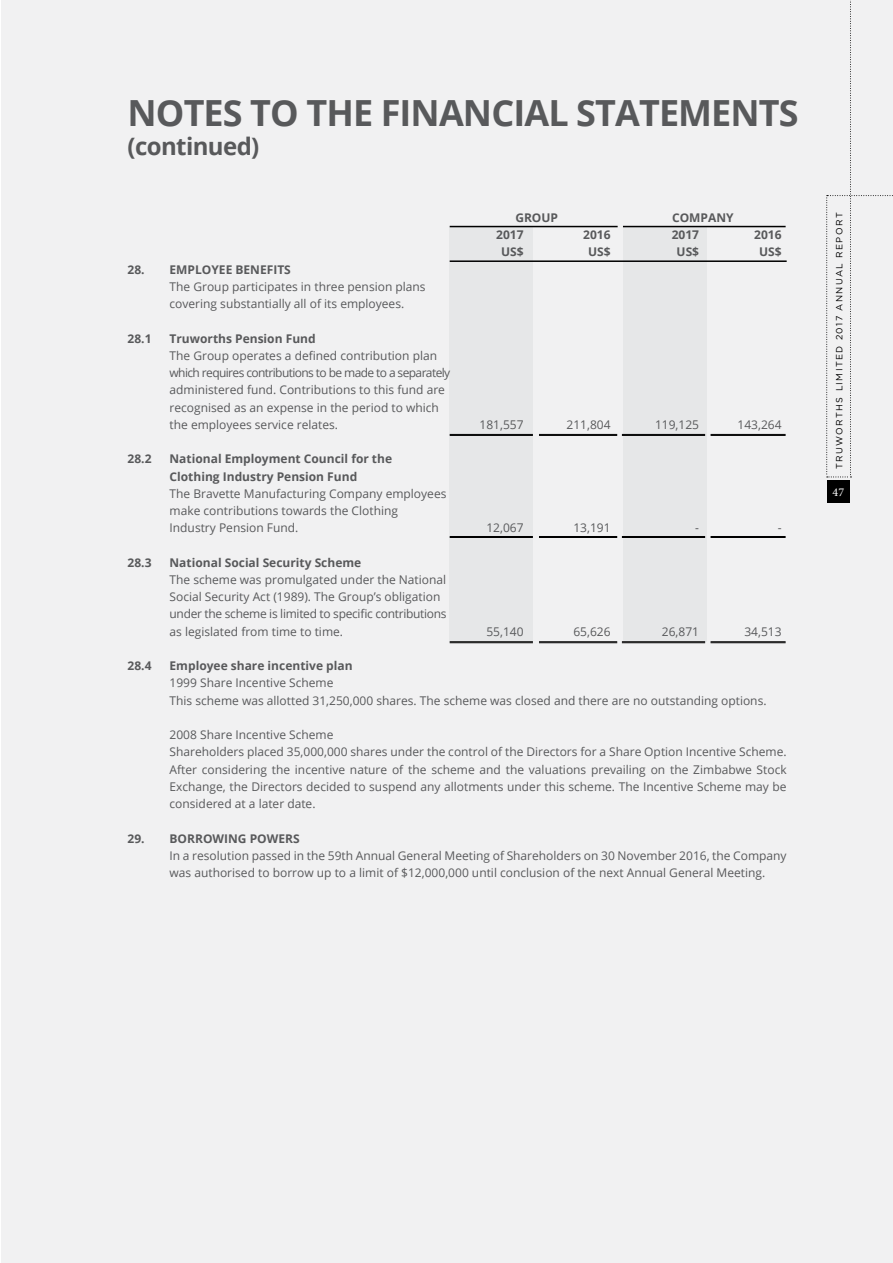
<style>
.page{position:relative;width:893px;height:1263px;background:#fff}
.page>*{position:absolute;margin:0;border:0;box-sizing:border-box;transform-origin:0 0}
.t1{font:700 36px "Open Sans";letter-spacing:-.025em;color:#58595b}
.t2{font:700 24px "Open Sans";letter-spacing:-.025em;color:#58595b}
.t3{font:12px/17.2px "Open Sans";color:#58595b}
.t4{font:700 12px/17.2px "Open Sans";color:#58595b}
.t5{font:12px "Minion Pro";color:#fff}
.t6{font:9px "Gotham";letter-spacing:.15em;color:#000}
</style>
<div class="page">
<div style="left:1px;top:0;width:892px;height:1263px;background:#f1f1f2"></div>
<svg style="left:826px;top:0;width:67px;height:478px"></svg>
<div style="left:827px;top:480px;width:23px;height:23px;background:#000"></div>
<div style="left:623px;top:227px;width:83px;height:415px;background:#e6e7e8"></div>
<div style="left:450px;top:227px;width:83px;height:415px;background:#e6e7e8"></div>
<hr style="left:450px;top:260px;width:337px;height:2px;background:#000">
<hr style="left:450px;top:226px;width:168px;height:1px;background:#000">
<hr style="left:623px;top:226px;width:163px;height:1px;background:#000">
<hr style="left:450px;top:434px;width:83px;height:1px;background:#000">
<hr style="left:450px;top:435px;width:83px;height:1px;background:#000">
<hr style="left:622px;top:434px;width:83px;height:1px;background:#000">
<hr style="left:622px;top:435px;width:83px;height:1px;background:#000">
<hr style="left:539px;top:434px;width:78px;height:1px;background:#000">
<hr style="left:539px;top:435px;width:78px;height:1px;background:#000">
<hr style="left:711px;top:434px;width:75px;height:1px;background:#000">
<hr style="left:711px;top:435px;width:75px;height:1px;background:#000">
<hr style="left:450px;top:536px;width:83px;height:1px;background:#000">
<hr style="left:450px;top:537px;width:83px;height:1px;background:#000">
<hr style="left:622px;top:536px;width:83px;height:1px;background:#000">
<hr style="left:622px;top:537px;width:83px;height:1px;background:#000">
<hr style="left:539px;top:536px;width:78px;height:1px;background:#000">
<hr style="left:539px;top:537px;width:78px;height:1px;background:#000">
<hr style="left:711px;top:536px;width:75px;height:1px;background:#000">
<hr style="left:711px;top:537px;width:75px;height:1px;background:#000">
<hr style="left:450px;top:641px;width:83px;height:1px;background:#000">
<hr style="left:450px;top:642px;width:83px;height:1px;background:#000">
<hr style="left:622px;top:641px;width:83px;height:1px;background:#000">
<hr style="left:622px;top:642px;width:83px;height:1px;background:#000">
<hr style="left:539px;top:641px;width:78px;height:1px;background:#000">
<hr style="left:539px;top:642px;width:78px;height:1px;background:#000">
<hr style="left:711px;top:641px;width:75px;height:1px;background:#000">
<hr style="left:711px;top:642px;width:75px;height:1px;background:#000">
<h1 class="t1" style="left:128px;top:88px;width:673px">NOTES TO THE FINANCIAL STATEMENTS</h1>
<h2 class="t2" style="left:128px;top:130px;width:133px">(continued)</h2>
<p class="t4" style="left:128px;top:260px;width:165px">28. EMPLOYEE BENEFITS</p>
<p class="t3" style="left:170px;top:277px;width:258px">The Group participates in three pension plans covering substantially all of its employees.</p>
<p class="t4" style="left:128px;top:329px;width:25px">28.1</p>
<p class="t4" style="left:170px;top:329px;width:148px">Truworths Pension Fund</p>
<p class="t3" style="left:170px;top:346px;width:282px">The Group operates a defined contribution plan which requires contributions to be made to a separately administered fund. Contributions to this fund are recognised as an expense in the period to which the employees service relates.</p>
<p class="t4" style="left:128px;top:450px;width:25px">28.2</p>
<p class="t4" style="left:170px;top:450px;width:224px">National Employment Council for the<br>Clothing Industry Pension Fund</p>
<p class="t3" style="left:170px;top:484px;width:278px">The Bravette Manufacturing Company employees make contributions towards the Clothing<br>Industry Pension Fund.</p>
<p class="t4" style="left:128px;top:553px;width:25px">28.3</p>
<p class="t4" style="left:170px;top:553px;width:193px">National Social Security Scheme</p>
<p class="t3" style="left:170px;top:571px;width:279px">The scheme was promulgated under the National Social Security Act (1989). The Group’s obligation under the scheme is limited to specific contributions as legislated from time to time.</p>
<p class="t4" style="left:515px;top:208px;width:44px">GROUP</p>
<p class="t4" style="left:672px;top:208px;width:63px">COMPANY</p>
<p class="t4" style="left:496px;top:226px;width:29px">2017</p>
<p class="t4" style="left:583px;top:226px;width:29px">2016</p>
<p class="t4" style="left:672px;top:226px;width:29px">2017</p>
<p class="t4" style="left:754px;top:226px;width:29px">2016</p>
<p class="t4" style="left:501px;top:243px;width:24px">US$</p>
<p class="t4" style="left:588px;top:243px;width:24px">US$</p>
<p class="t4" style="left:677px;top:243px;width:24px">US$</p>
<p class="t4" style="left:759px;top:243px;width:24px">US$</p>
<p class="t3" style="left:479px;top:415px;width:46px">181,557</p>
<p class="t3" style="left:566px;top:415px;width:46px">211,804</p>
<p class="t3" style="left:655px;top:415px;width:46px">119,125</p>
<p class="t3" style="left:737px;top:415px;width:46px">143,264</p>
<p class="t3" style="left:486px;top:519px;width:39px">12,067</p>
<p class="t3" style="left:573px;top:519px;width:39px">13,191</p>
<p class="t3" style="left:695px;top:519px;width:5px">-</p>
<p class="t3" style="left:778px;top:519px;width:5px">-</p>
<p class="t3" style="left:486px;top:622px;width:39px">55,140</p>
<p class="t3" style="left:573px;top:622px;width:39px">65,626</p>
<p class="t3" style="left:662px;top:622px;width:39px">26,871</p>
<p class="t3" style="left:744px;top:622px;width:39px">34,513</p>
<p class="t4" style="left:128px;top:657px;width:25px">28.4</p>
<p class="t4" style="left:170px;top:657px;width:185px">Employee share incentive plan</p>
<p class="t3" style="left:170px;top:674px;width:598px">1999 Share Incentive Scheme<br>This scheme was allotted 31,250,000 shares. The scheme was closed and there are no outstanding options.</p>
<p class="t3" style="left:170px;top:726px;width:619px">2008 Share Incentive Scheme<br>Shareholders placed 35,000,000 shares under the control of the Directors for a Share Option Incentive Scheme.<br>After considering the incentive nature of the scheme and the valuations prevailing on the Zimbabwe Stock Exchange, the Directors decided to suspend any allotments under this scheme. The Incentive Scheme may be considered at a later date.</p>
<p class="t4" style="left:128px;top:829px;width:174px">29. BORROWING POWERS</p>
<p class="t3" style="left:170px;top:847px;width:619px">In a resolution passed in the 59th Annual General Meeting of Shareholders on 30 November 2016, the Company was authorised to borrow up to a limit of $12,000,000 until conclusion of the next Annual General Meeting.</p>
<p class="t6" style="left:833px;top:469px;width:257px;rotate:-90deg">Truworths Limited 2017 Annual R eport</p>
<p class="t5" style="left:833px;top:484px;width:13px">47</p>
</div>
